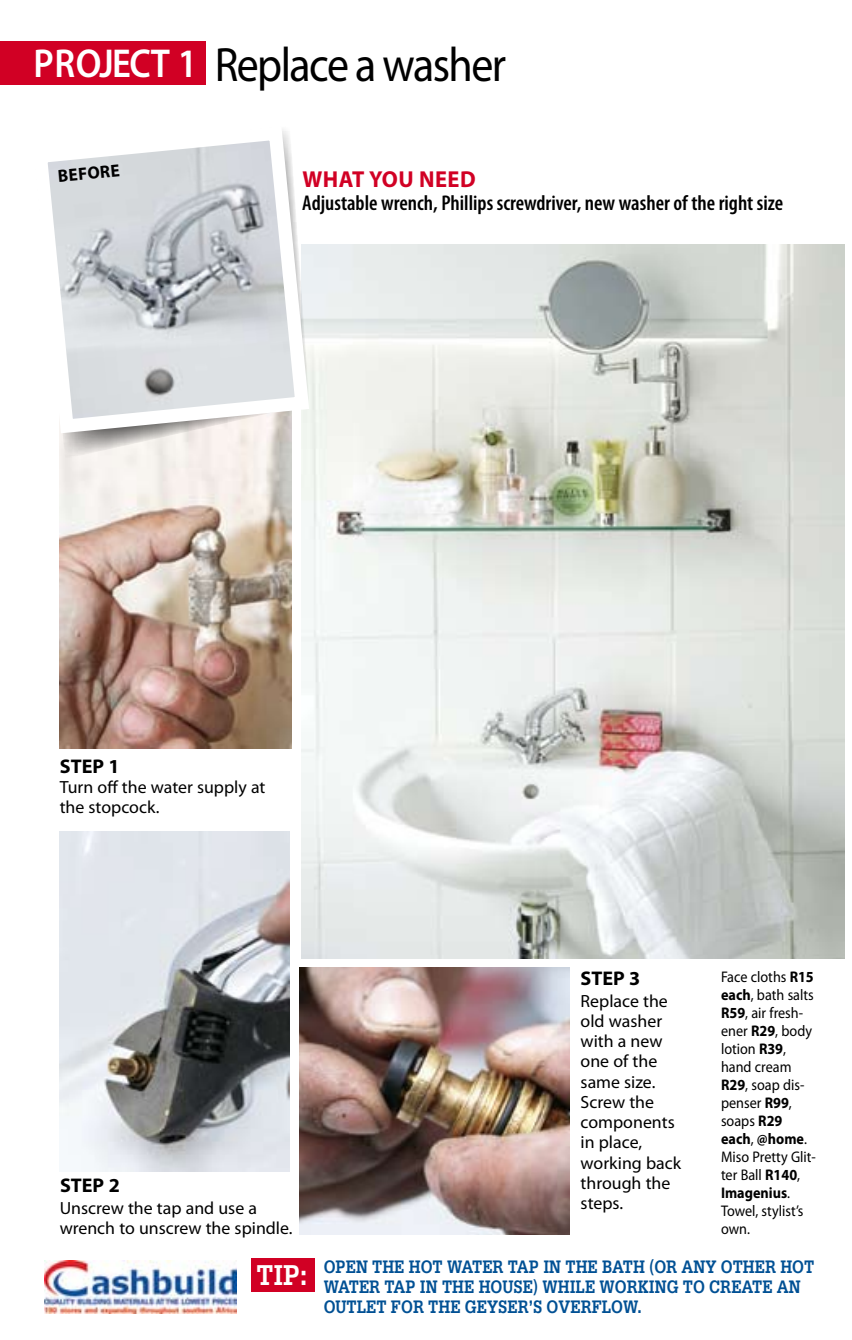
<style>
.page{position:relative;width:852px;height:1340px;background:#fff}
.page>*{position:absolute;margin:0;border:0;box-sizing:border-box;transform-origin:0 0}
.t1{font:48.38px "Myriad Pro";letter-spacing:-.035em;color:#000;scale:.91 1}
.t2{font:700 30.38px "Serifa Std";color:#fff;scale:.84 1}
.t3{font:700 23.18px "Myriad Pro";letter-spacing:.02em;color:#d10024}
.t4{font:600 condensed 21.38px "Myriad Pro";color:#000}
.t5{font:700 19.8px "Myriad Pro";color:#000}
.t6{font:700 19.12px "Serifa Std";color:#005094;scale:.8 1}
.t7{font:17.55px/20.2px "Myriad Pro";color:#000}
.t8{font:700 17.55px "Myriad Pro";color:#000}
.t9{font:15.53px/18px "Myriad Pro";color:#000;scale:.92 1}
.s1{font-weight:600;font-size:40.5px;color:#fff}
.s2{font-weight:700}
</style>
<div class="page">
<div style="left:0;top:41px;width:205px;height:43px;background:#d10024"></div>
<img style="left:301px;top:244px;width:543px;height:714px">
<img style="left:59px;top:459px;width:232px;height:290px">
<img style="left:59px;top:831px;width:230px;height:340px">
<img style="left:300px;top:968px;width:269px;height:266px">
<svg style="left:59px;top:440px;width:250px;height:19px;fill:#f5f0ec"></svg>
<svg style="left:47px;top:129px;width:269px;height:311px"></svg>
<div style="left:251px;top:1258px;width:64px;height:33px;background:#d10024"></div>
<svg style="left:44px;top:1260px;width:193px;height:54px"></svg>
<img style="left:45px;top:1260px;width:191px;height:52px">
<h1 class="t1" style="left:33px;top:38px;width:520px"><span class="s1">PROJEct 1</span> Replace a washer</h1>
<p class="t8" style="left:57px;top:166px;width:63px;rotate:-5deg">Bef ore</p>
<h3 class="t3" style="left:302px;top:166px;width:175px">What you need</h3>
<p class="t4" style="left:302px;top:190px;width:482px">Adjustable wrench, Phillips screwdriver, new washer of the right size</p>
<p class="t5" style="left:60px;top:755px;width:61px">STE P 1</p>
<p class="t7" style="left:60px;top:777px;width:207px">Turn off the water supply at the stopcock.</p>
<p class="t5" style="left:60px;top:1174px;width:61px">STE P 2</p>
<p class="t7" style="left:60px;top:1197px;width:234px">Unscrew the tap and use a wrench to unscrew the spindle.</p>
<p class="t5" style="left:580px;top:967px;width:61px">STE P 3</p>
<p class="t7" style="left:580px;top:990px;width:102px">Replace the old washer with a new one of the same size.<br>Screw the components in place, working back through the steps.</p>
<p class="t9" style="left:720px;top:967px;width:105px">Face cloths <span class="s2">R15 each</span>, bath salts<br><span class="s2">R59</span>, air fresh&shy;ener <span class="s2">R29</span>, body lotion <span class="s2">R39</span>, hand cream<br><span class="s2">R29</span>, soap dis&shy;penser <span class="s2">R99</span>, soaps <span class="s2">R29 each</span>, <span class="s2">@home</span>.<br>Miso Pretty Glit&shy;ter Ball <span class="s2">R140</span>,<br><span class="s2">Imagenius</span>.<br>Towel, stylist’s own.</p>
<h2 class="t2" style="left:256px;top:1256px;width:62px">TIP:</h2>
<p class="t6" style="left:323px;top:1255px;width:15px">OPEN</p>
<p class="t6" style="left:372px;top:1255px;width:126px">THE HOT WATER</p>
<p class="t6" style="left:507px;top:1255px;width:14px">TAP</p>
<p class="t6" style="left:543px;top:1255px;width:339px">IN THE BATH (OR ANY OTHER HOT</p>
<p class="t6" style="left:323px;top:1275px;width:33px">WATER</p>
<p class="t6" style="left:384px;top:1275px;width:14px">TAP</p>
<p class="t6" style="left:420px;top:1275px;width:376px">IN THE HOUSE) WHILE WORKING TO CREATE</p>
<p class="t6" style="left:776px;top:1275px;width:16px">AN</p>
<p class="t6" style="left:323px;top:1295px;width:42px">OUTLET</p>
<p class="t6" style="left:391px;top:1295px;width:315px">FOR THE GEYSER’S OVERFLOW.</p>
</div>
